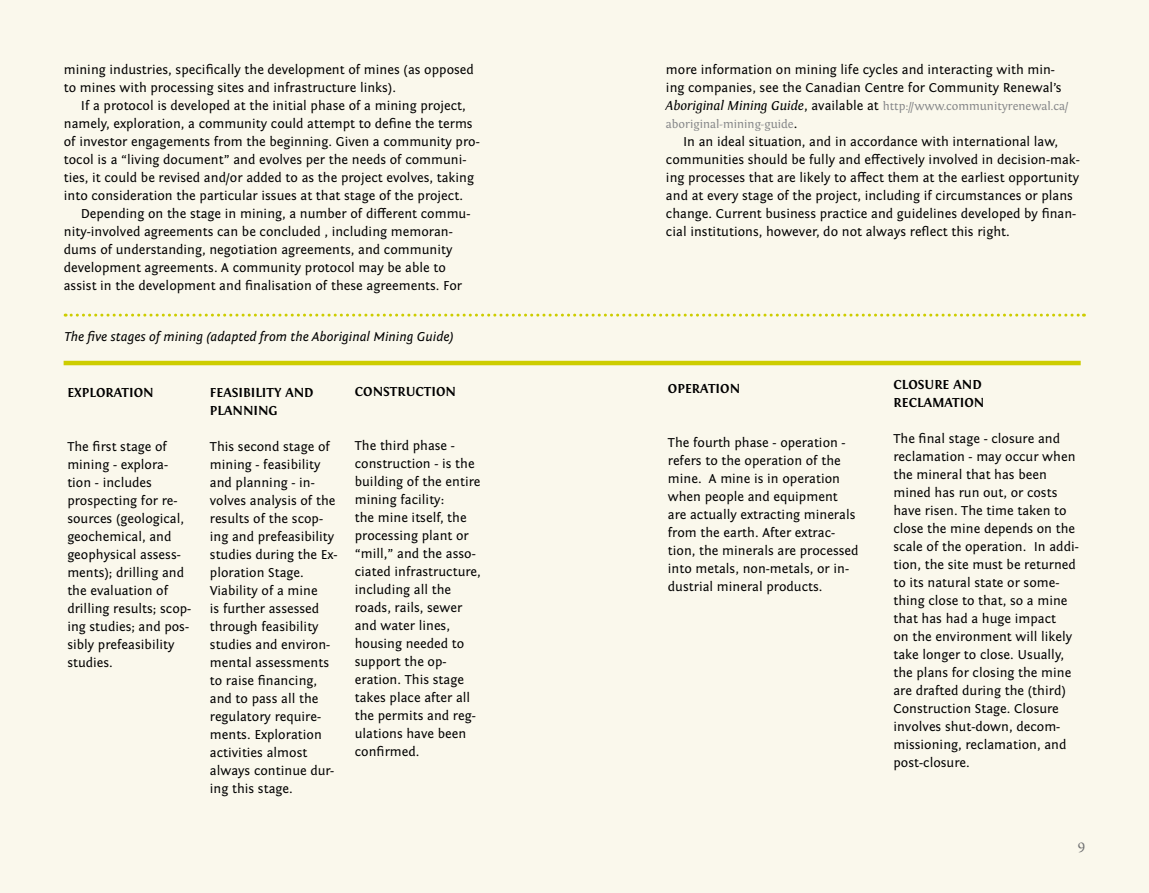
<style>
.page{position:relative;width:1149px;height:893px;background:#fff}
.page>*{position:absolute;margin:0;border:0;box-sizing:border-box;transform-origin:0 0}
.t1{font:15px "Adobe Jenson Pro";color:#707172}
.t2{font:13.5px/18px "Fontin Sans";color:#000}
.t3{font:700 13.5px "Fontin";color:#000}
.t4{font:italic 13.5px "Fontin Sans";color:#000}
.t5{font:12px/18px "Fontin";color:#87888a}
.s1{font-style:italic;font-size:13.5px;color:#000}
.s2{font-family:"Fontin Sans";font-size:13.5px;color:#000}
</style>
<div class="page">
<div style="left:0;top:0;width:1148px;height:893px;background:#faf8ec"></div>
<hr style="left:64px;top:361px;width:1016px;height:4px;background:#cdcd00">
<svg style="left:65px;top:314px;width:1019px;height:3px"></svg>
<p class="t2" style="left:64px;top:61px;width:411px">mining industries, specifically the development of mines (as opposed to mines with processing sites and infrastructure links).</p>
<p class="t2" style="left:64px;top:97px;width:417px;text-indent:17px">If a protocol is developed at the initial phase of a mining project, namely, exploration, a community could attempt to define the terms of investor engagements from the beginning. Given a community pro&shy;tocol is a “living document” and evolves per the needs of communi&shy;ties, it could be revised and/or added to as the project evolves, taking into consideration the particular issues at that stage of the project.</p>
<p class="t2" style="left:64px;top:205px;width:408px;text-indent:17px">Depending on the stage in mining, a number of different commu&shy;nity-involved agreements can be concluded , including memoran&shy;dums of understanding, negotiation agreements, and community development agreements. A community protocol may be able to assist in the development and finalisation of these agreements. For</p>
<p class="t4" style="left:64px;top:329px;width:390px">The five stages of mining (adapted from the Aboriginal Mining Guide)</p>
<p class="t3" style="left:67px;top:385px;width:56px">EXPLO RATION</p>
<p class="t2" style="left:67px;top:438px;width:125px">The first stage of mining - explora&shy;tion - includes prospecting for re&shy;sources (geological, geochemical, and geophysical assess&shy;ments); drilling and the evaluation of drilling results; scop&shy;ing studies; and pos&shy;sibly prefeasibility studies.</p>
<p class="t3" style="left:210px;top:385px;width:8px">FEASIBILITY</p>
<p class="t3" style="left:285px;top:385px;width:30px">AN D</p>
<p class="t3" style="left:210px;top:403px;width:18px">PLANNING</p>
<p class="t2" style="left:210px;top:438px;width:129px">This second stage of mining - feasibility and planning - in&shy;volves analysis of the results of the scop&shy;ing and prefeasibility studies during the Ex&shy;ploration Stage.<br>Viability of a mine<br>is further assessed through feasibility studies and environ&shy;mental assessments to raise financing, and to pass all the regulatory require&shy;ments. Exploration activities almost always continue dur&shy;ing this stage.</p>
<p class="t3" style="left:354px;top:384px;width:18px">CONST</p>
<p class="t3" style="left:397px;top:384px;width:18px">RUCTION</p>
<p class="t2" style="left:354px;top:436px;width:127px">The third phase - construction - is the building of the entire mining facility:<br>the mine itself, the processing plant or “mill,” and the asso&shy;ciated infrastructure, including all the roads, rails, sewer and water lines, housing needed to support the op&shy;eration. This stage takes place after all the permits and reg&shy;ulations have been confirmed.</p>
<p class="t2" style="left:665px;top:61px;width:397px">more information on mining life cycles and interacting with min&shy;ing companies, see the Canadian Centre for Community Renewal’s</p>
<p class="t5" style="left:665px;top:97px;width:404px"><span class="s1">Aboriginal Mining Guide</span><span class="s2">, available at</span> http://www.communityrenewal.ca/ aboriginal-mining-guide<span class="s2">.</span></p>
<p class="t2" style="left:665px;top:133px;width:415px;text-indent:17px">In an ideal situation, and in accordance with international law, communities should be fully and effectively involved in decision-mak&shy;ing processes that are likely to affect them at the earliest opportunity and at every stage of the project, including if circumstances or plans change. Current business practice and guidelines developed by finan&shy;cial institutions, however, do not always reflect this right.</p>
<p class="t3" style="left:667px;top:381px;width:42px">OPERATION</p>
<p class="t2" style="left:667px;top:434px;width:192px">The fourth phase - operation - refers to the operation of the mine. A mine is in operation when people and equipment are actually extracting minerals from the earth. After extrac&shy;tion, the minerals are processed into metals, non-metals, or in&shy;dustrial mineral products.</p>
<p class="t3" style="left:893px;top:377px;width:18px">CLOSU</p>
<p class="t3" style="left:934px;top:377px;width:49px">REAND</p>
<p class="t3" style="left:893px;top:395px;width:10px">RECLAMATION</p>
<p class="t2" style="left:893px;top:429px;width:187px">The final stage - closure and reclamation - may occur when the mineral that has been mined has run out, or costs have risen. The time taken to close the mine depends on the scale of the operation. In addi&shy;tion, the site must be returned to its natural state or some&shy;thing close to that, so a mine that has had a huge impact<br>on the environment will likely take longer to close. Usually, the plans for closing the mine are drafted during the (third)<br>Construction Stage. Closure involves shut-down, decom&shy;missioning, reclamation, and post-closure.</p>
<p class="t1" style="left:1077px;top:839px;width:9px">9</p>
</div>
